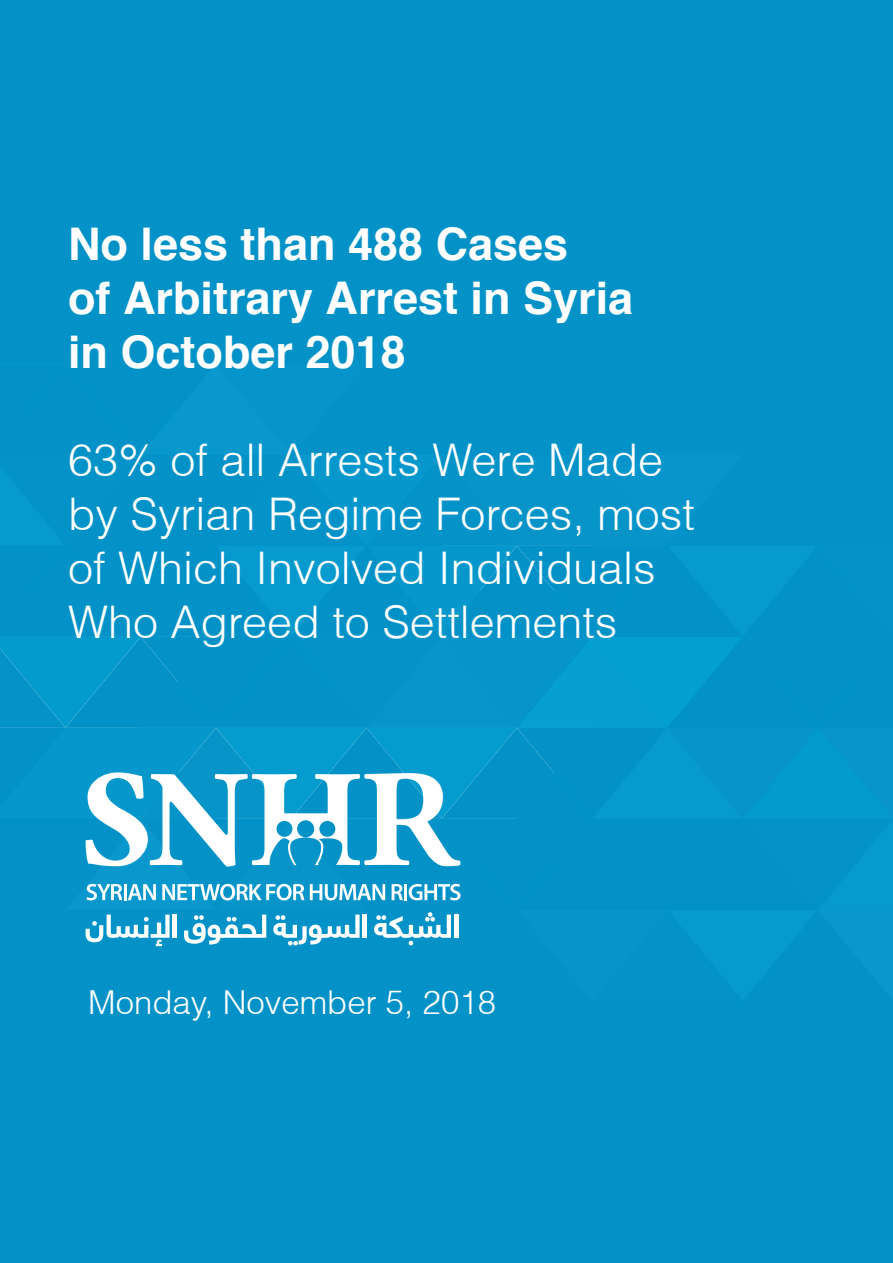
<style>
.page{position:relative;width:893px;height:1263px;background:#0292c7}
.page>*{position:absolute;margin:0;border:0;box-sizing:border-box;transform-origin:0 0}
.t1{font:300 45px/54px "Helvetica";color:#fff}
.t2{font:700 45px/54px "Helvetica";color:#fff}
.t3{font:300 33px "Helvetica";color:#fff}
</style>
<div class="page">
<svg style="left:0;top:545px;width:742px;height:402px"></svg>
<hr style="left:454px;top:914px;width:4px;height:24px;background:#fff">
<p class="t2" style="left:68px;top:216px;width:567px">No less than 488 Cases<br>of Arbitrary Arrest in Syria in October 2018</p>
<p class="t1" style="left:68px;top:433px;width:628px">63% of all Arrests Were Made by Syrian Regime Forces, most of Which Involved Individuals<br>Who Agreed to Settlements</p>
<p class="t3" style="left:88px;top:981px;width:409px">Monday, November 5, 2018</p>
</div>
